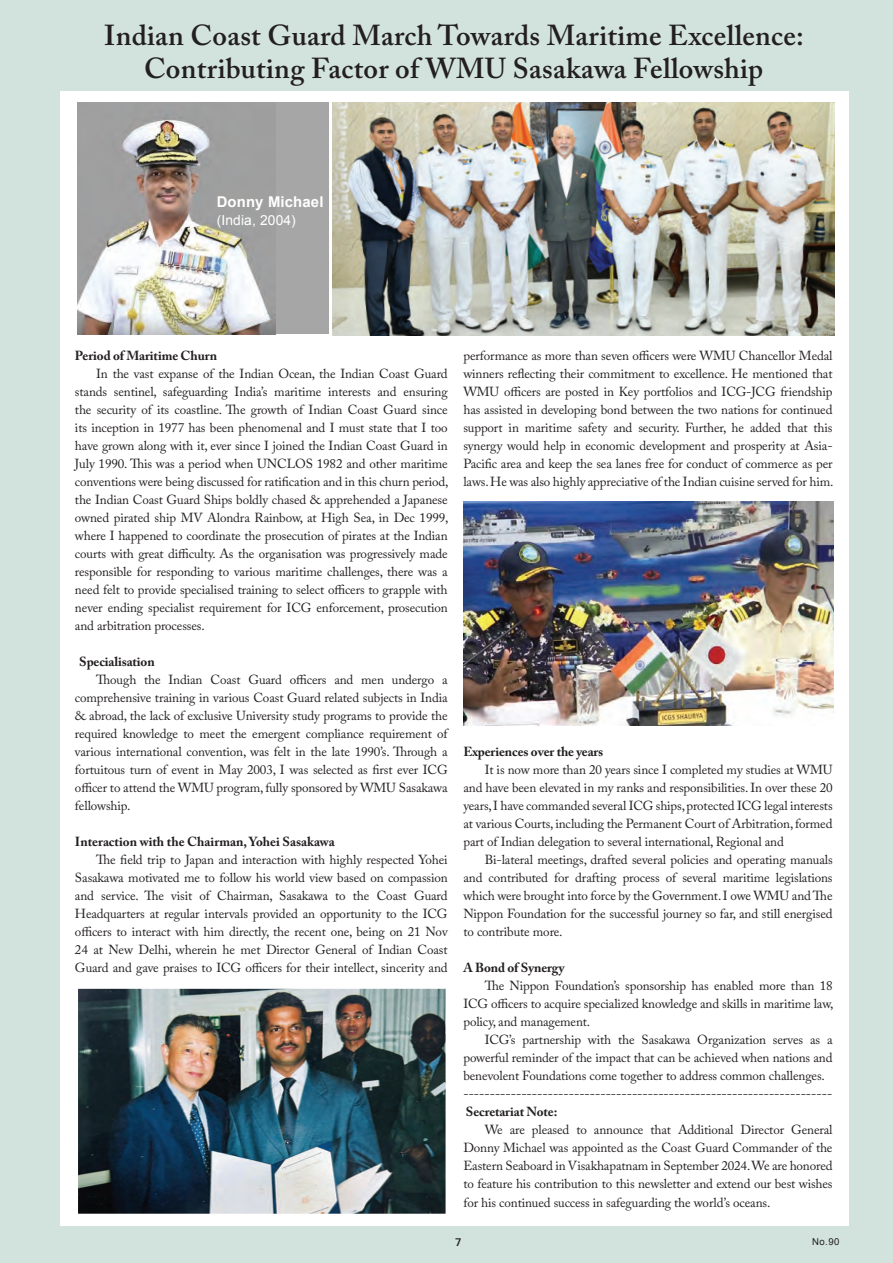
<style>
.page{position:relative;width:893px;height:1263px;background:#d2e3dd}
.page>*{position:absolute;margin:0;border:0;box-sizing:border-box;transform-origin:0 0}
.t1{font:600 28.65px/33px "Adobe Caslon Pro";letter-spacing:.01em;color:#231f20;text-align:center}
.t2{font:700 14.85px "Arial";letter-spacing:.01em;color:#fff}
.t3{font:13.8px "Arial";letter-spacing:.01em;color:#fff}
.t4{font:13.05px/18px "Adobe Caslon Pro";letter-spacing:-.01em;color:#231f20;text-align:justify}
.t5{font:700 13.05px "Adobe Caslon Pro";letter-spacing:-.01em;color:#231f20}
.t6{font:500 11.7px "Bilo";color:#231f20}
.t7{font:9.6px "Arial";color:#231f20}
</style>
<div class="page">
<div style="left:60px;top:91px;width:788px;height:1134px;background:#fff"></div>
<img style="left:333px;top:103px;width:502px;height:233px">
<div style="left:77px;top:103px;width:252px;height:231px;background:#a6a6a6"></div>
<img style="left:77px;top:110px;width:198px;height:224px">
<img style="left:78px;top:989px;width:368px;height:225px">
<img style="left:464px;top:502px;width:369px;height:224px">
<h1 class="t1" style="left:104px;top:18px;width:701px">Indian Coast Guard March Towards Maritime Excellence:<br>Contributing Factor of WMU Sasakawa Fellowship</h1>
<p class="t2" style="left:217px;top:192px;width:108px">Donny Michael</p>
<p class="t3" style="left:217px;top:211px;width:81px">(India, 2004)</p>
<p class="t5" style="left:75px;top:348px;width:144px">Period of Maritime Churn</p>
<p class="t4" style="left:75px;top:365px;width:375px;text-indent:21px">In the vast expanse of the Indian Ocean, the Indian Coast Guard stands sentinel, safeguarding India’s maritime interests and ensuring the security of its coastline. The growth of Indian Coast Guard since its inception in 1977 has been phenomenal and I must state that I too have grown along with it, ever since I joined the Indian Coast Guard in July 1990. This was a period when UNCLOS 1982 and other maritime conventions were being discussed for ratification and in this churn period, the Indian Coast Guard Ships boldly chased &amp; apprehended a Japanese owned pirated ship MV Alondra Rainbow, at High Sea, in Dec 1999, where I happened to coordinate the prosecution of pirates at the Indian courts with great difficulty. As the organisation was progressively made responsible for responding to various maritime challenges, there was a need felt to provide specialised training to select officers to grapple with never ending specialist requirement for ICG enforcement, prosecution and arbitration processes.</p>
<p class="t5" style="left:79px;top:654px;width:77px">Specialisation</p>
<p class="t4" style="left:75px;top:671px;width:374px;text-indent:21px">Though the Indian Coast Guard officers and men undergo a comprehensive training in various Coast Guard related subjects in India &amp; abroad, the lack of exclusive University study programs to provide the required knowledge to meet the emergent compliance requirement of various international convention, was felt in the late 1990’s. Through a fortuitous turn of event in May 2003, I was selected as first ever ICG officer to attend the WMU program, fully sponsored by WMU Sasakawa fellowship.</p>
<p class="t5" style="left:75px;top:834px;width:261px">Interaction with the Chairman, Yohei Sasakawa</p>
<p class="t4" style="left:75px;top:851px;width:374px;text-indent:21px">The field trip to Japan and interaction with highly respected Yohei Sasakawa motivated me to follow his world view based on compassion and service. The visit of Chairman, Sasakawa to the Coast Guard Headquarters at regular intervals provided an opportunity to the ICG officers to interact with him directly, the recent one, being on 21 Nov 24 at New Delhi, wherein he met Director General of Indian Coast Guard and gave praises to ICG officers for their intellect, sincerity and</p>
<p class="t4" style="left:463px;top:347px;width:372px">performance as more than seven officers were WMU Chancellor Medal winners reflecting their commitment to excellence. He mentioned that WMU officers are posted in Key portfolios and ICG-JCG friendship has assisted in developing bond between the two nations for continued support in maritime safety and security. Further, he added that this synergy would help in economic development and prosperity at Asia-Pacific area and keep the sea lanes free for conduct of commerce as per laws. He was also highly appreciative of the Indian cuisine served for him.</p>
<p class="t5" style="left:463px;top:744px;width:141px">Experiences over the years</p>
<p class="t4" style="left:463px;top:761px;width:371px;text-indent:21px">It is now more than 20 years since I completed my studies at WMU and have been elevated in my ranks and responsibilities. In over these 20 years, I have commanded several ICG ships, protected ICG legal interests at various Courts, including the Permanent Court of Arbitration, formed part of Indian delegation to several international, Regional and</p>
<p class="t4" style="left:463px;top:851px;width:371px;text-indent:21px">Bi-lateral meetings, drafted several policies and operating manuals and contributed for drafting process of several maritime legislations which were brought into force by the Government. I owe WMU and The Nippon Foundation for the successful journey so far, and still energised to contribute more.</p>
<p class="t5" style="left:463px;top:960px;width:103px">A Bond of Synergy</p>
<p class="t4" style="left:463px;top:977px;width:372px;text-indent:21px">The Nippon Foundation’s sponsorship has enabled more than 18<br>ICG officers to acquire specialized knowledge and skills in maritime law, policy, and management.</p>
<p class="t4" style="left:463px;top:1031px;width:371px;text-align:left;text-indent:21px">ICG’s partnership with the Sasakawa Organization serves as a powerful reminder of the impact that can be achieved when nations and benevolent Foundations come together to address common challenges. ----------------------------------------------------------------------</p>
<p class="t5" style="left:466px;top:1104px;width:93px">Secretariat Note:</p>
<p class="t4" style="left:463px;top:1121px;width:371px;text-indent:21px">We are pleased to announce that Additional Director General Donny Michael was appointed as the Coast Guard Commander of the Eastern Seaboard in Visakhapatnam in September 2024. We are honored to feature his contribution to this newsletter and extend our best wishes for his continued success in safeguarding the world’s oceans.</p>
<p class="t7" style="left:812px;top:1235px;width:29px">No.90</p>
<p class="t6" style="left:455px;top:1234px;width:7px">7</p>
</div>
